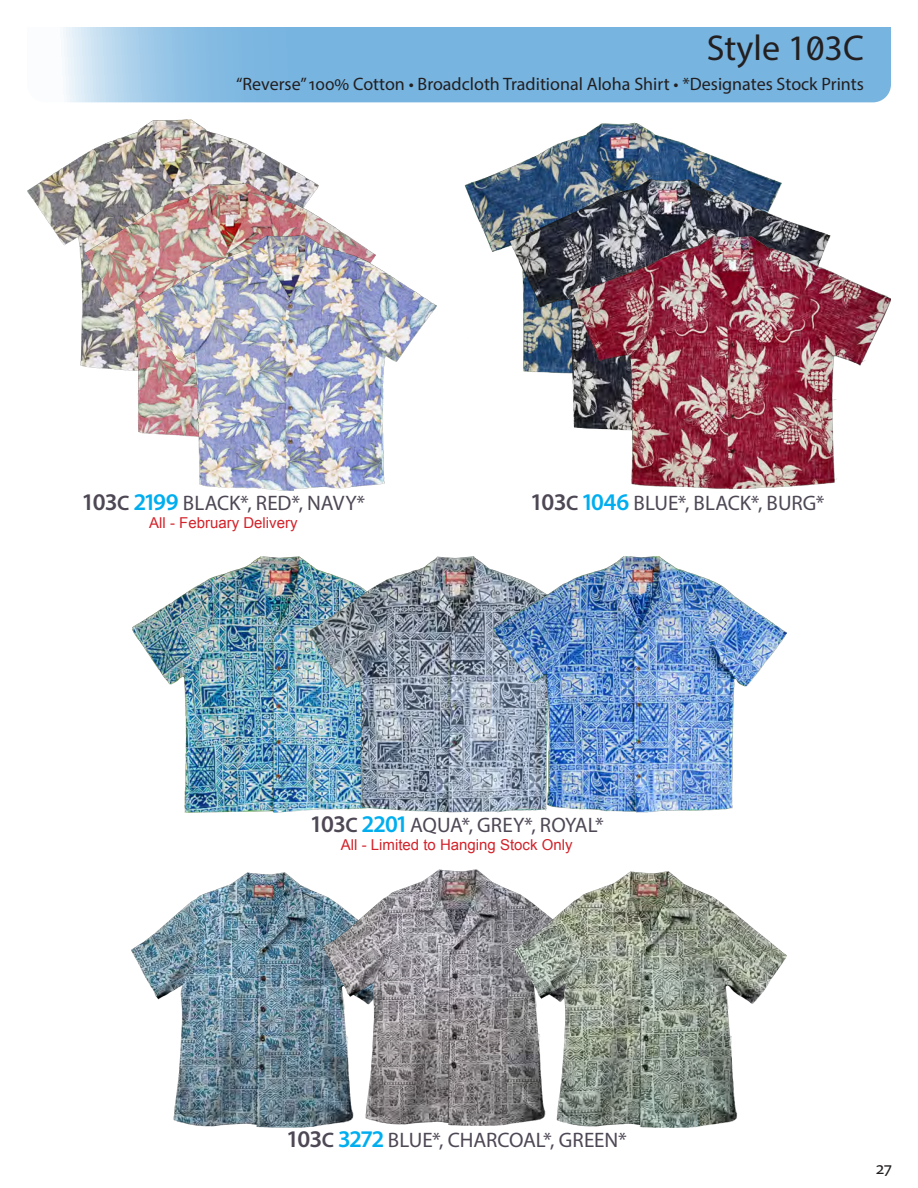
<style>
.page{position:relative;width:918px;height:1188px;background:#fff}
.page>*{position:absolute;margin:0;border:0;box-sizing:border-box;transform-origin:0 0}
.t1{font:36px "Myriad Pro";color:#231f20}
.t2{font:21px "Myriad Pro";letter-spacing:-.005em;color:#4e4855}
.t3{font:18px "Myriad Pro";color:#231f20}
.t4{font:15px "Arial";color:#d2232a}
.s1{font-weight:600;font-size:24px}
.s2{font-weight:600}
.s3{font-weight:600;font-size:24px;color:#00aeef}
</style>
<div class="page">
<svg style="left:63px;top:27px;width:828px;height:75px;background:#81b9e2"></svg>
<img style="left:27px;top:119px;width:288px;height:248px">
<img style="left:86px;top:183px;width:261px;height:250px">
<img style="left:141px;top:235px;width:296px;height:256px">
<img style="left:464px;top:123px;width:302px;height:129px">
<img style="left:132px;top:557px;width:176px;height:255px">
<img style="left:132px;top:872px;width:192px;height:256px">
<img style="left:508px;top:177px;width:318px;height:197px">
<img style="left:308px;top:557px;width:185px;height:255px">
<img style="left:324px;top:870px;width:191px;height:255px">
<img style="left:571px;top:234px;width:320px;height:255px">
<img style="left:493px;top:557px;width:293px;height:255px">
<img style="left:515px;top:872px;width:271px;height:255px">
<h1 class="t1" style="left:707px;top:26px;width:159px">Style 103C</h1>
<p class="t3" style="left:236px;top:72px;width:629px">“Reverse” 100% Cotton • Broadcloth Traditional Aloha Shirt • *Designates Stock Prints</p>
<p class="t2" style="left:81px;top:490px;width:285px"><span class="s1">103</span><span class="s2">C</span> <span class="s3">2199</span> BLACK*, RED*, NAVY*</p>
<p class="t4" style="left:149px;top:513px;width:150px">All - February Delivery</p>
<p class="t2" style="left:530px;top:490px;width:296px"><span class="s1">103</span><span class="s2">C</span> <span class="s3">1046</span> BLUE*, BLACK*, BURG*</p>
<p class="t2" style="left:310px;top:812px;width:296px"><span class="s1">103</span><span class="s2">C</span> <span class="s3">2201</span> AQUA*, GREY*, ROYAL*</p>
<p class="t4" style="left:341px;top:835px;width:233px">All - Limited to Hanging Stock Only</p>
<p class="t2" style="left:286px;top:1127px;width:342px"><span class="s1">103</span><span class="s2">C</span> <span class="s3">3272</span> BLUE*, CHARCOAL*, GREEN*</p>
<p class="t3" style="left:876px;top:1157px;width:17px">27</p>
</div>
